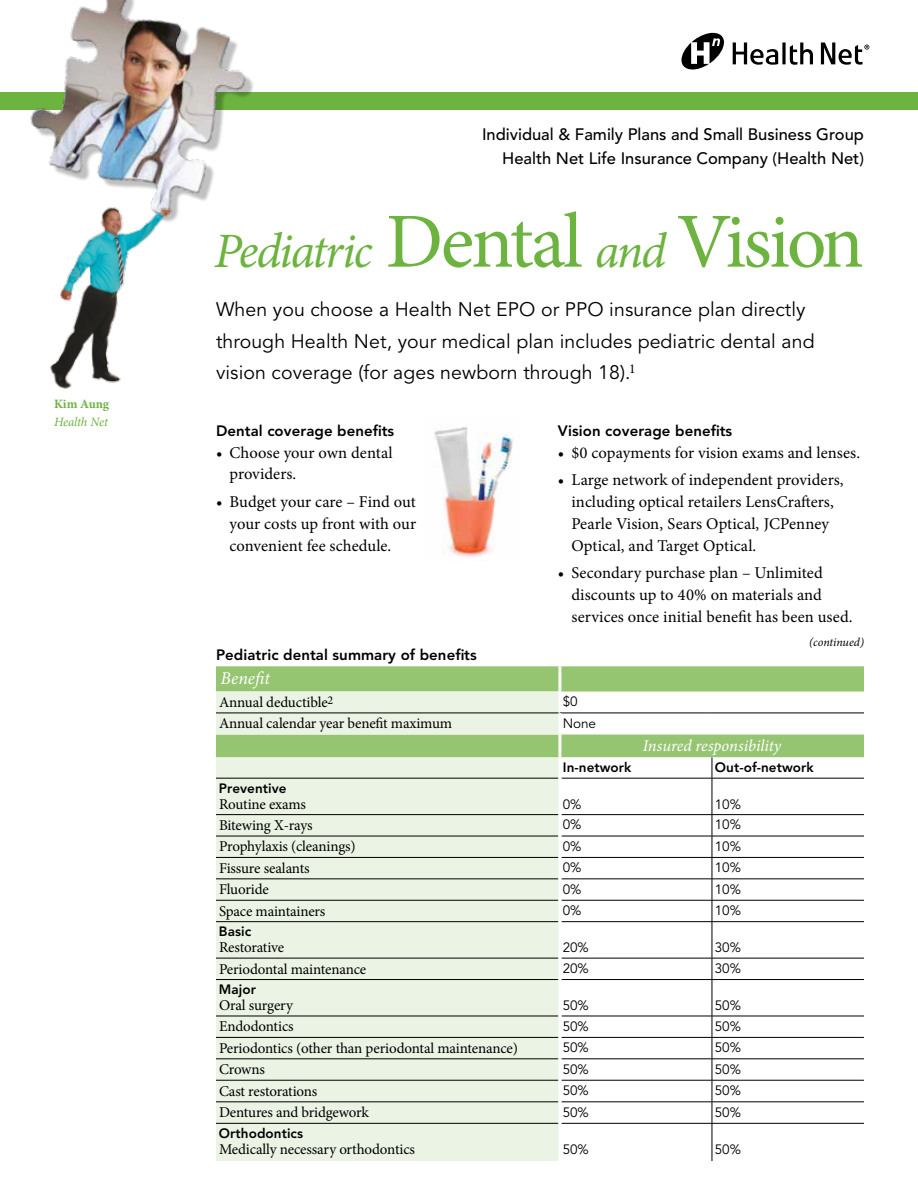
<style>
.page{position:relative;width:918px;height:1188px;background:#fff}
.page>*{position:absolute;margin:0;border:0;box-sizing:border-box;transform-origin:0 0}
.t1{font:italic 49.5px "Minion Pro";letter-spacing:-.045em;color:#6cb33f}
.t2{font:19.5px/31.5px "Avenir LT Std";letter-spacing:.005em;color:#000}
.t3{font:italic 18px "Minion Pro";letter-spacing:.005em;color:#fff}
.t4{font:16.5px/21.8px "Minion Pro";letter-spacing:.005em;color:#000}
.t5{font:500 16.5px/24px "Avenir LT Std";color:#000;text-align:right}
.t6{font:italic 16.5px "Minion Pro";letter-spacing:-.005em;color:#fff}
.t7{font:15px "Minion Pro";letter-spacing:-.01em;color:#000}
.t8{font:800 15px "Avenir LT Std";letter-spacing:.005em;color:#000}
.t9{font:13.5px "Avenir LT Std";letter-spacing:-.01em;color:#000}
.t10{font:800 13.5px "Avenir LT Std";letter-spacing:.005em;color:#000}
.t11{font:italic 12.75px "Minion Pro";letter-spacing:-.01em;color:#6cb33f}
.t12{font:700 12.75px "Minion Pro";letter-spacing:-.005em;color:#6cb33f}
.t13{font:italic 12px "Minion Pro";letter-spacing:-.005em;color:#000}
.s1{font-style:normal;font-size:78px}
</style>
<div class="page">
<div style="left:0;top:92px;width:918px;height:18px;background:#6cb33f"></div>
<img style="left:30px;top:0;width:223px;height:201px">
<img style="left:45px;top:199px;width:134px;height:190px">
<svg style="left:681px;top:33px;width:43px;height:36px"></svg>
<svg style="left:733px;top:42px;width:80px;height:23px"></svg>
<svg style="left:821px;top:42px;width:48px;height:23px"></svg>
<svg style="left:216px;top:666px;width:648px;height:91px;fill:#96c572"></svg>
<svg style="left:216px;top:692px;width:342px;height:469px;background:#e3eddc"></svg>
<hr style="left:216px;top:713px;width:344px;height:1px;background:#000">
<hr style="left:216px;top:778px;width:342px;height:1px;background:#000">
<hr style="left:561px;top:778px;width:151px;height:1px;background:#000">
<hr style="left:712px;top:778px;width:152px;height:1px;background:#000">
<hr style="left:216px;top:814px;width:342px;height:1px;background:#000">
<hr style="left:561px;top:814px;width:151px;height:1px;background:#000">
<hr style="left:712px;top:814px;width:152px;height:1px;background:#000">
<hr style="left:216px;top:836px;width:342px;height:1px;background:#000">
<hr style="left:561px;top:836px;width:151px;height:1px;background:#000">
<hr style="left:712px;top:836px;width:152px;height:1px;background:#000">
<hr style="left:216px;top:857px;width:342px;height:1px;background:#000">
<hr style="left:561px;top:857px;width:151px;height:1px;background:#000">
<hr style="left:712px;top:857px;width:152px;height:1px;background:#000">
<hr style="left:216px;top:879px;width:342px;height:1px;background:#000">
<hr style="left:561px;top:879px;width:151px;height:1px;background:#000">
<hr style="left:712px;top:879px;width:152px;height:1px;background:#000">
<hr style="left:216px;top:900px;width:342px;height:1px;background:#000">
<hr style="left:561px;top:900px;width:151px;height:1px;background:#000">
<hr style="left:712px;top:900px;width:152px;height:1px;background:#000">
<hr style="left:216px;top:921px;width:342px;height:1px;background:#000">
<hr style="left:561px;top:921px;width:151px;height:1px;background:#000">
<hr style="left:712px;top:921px;width:152px;height:1px;background:#000">
<hr style="left:216px;top:958px;width:342px;height:1px;background:#000">
<hr style="left:561px;top:958px;width:151px;height:1px;background:#000">
<hr style="left:712px;top:958px;width:152px;height:1px;background:#000">
<hr style="left:216px;top:979px;width:342px;height:1px;background:#000">
<hr style="left:561px;top:979px;width:151px;height:1px;background:#000">
<hr style="left:712px;top:979px;width:152px;height:1px;background:#000">
<hr style="left:216px;top:1016px;width:342px;height:1px;background:#000">
<hr style="left:561px;top:1016px;width:151px;height:1px;background:#000">
<hr style="left:712px;top:1016px;width:152px;height:1px;background:#000">
<hr style="left:216px;top:1037px;width:342px;height:1px;background:#000">
<hr style="left:561px;top:1037px;width:151px;height:1px;background:#000">
<hr style="left:712px;top:1037px;width:152px;height:1px;background:#000">
<hr style="left:216px;top:1059px;width:342px;height:1px;background:#000">
<hr style="left:561px;top:1059px;width:151px;height:1px;background:#000">
<hr style="left:712px;top:1059px;width:152px;height:1px;background:#000">
<hr style="left:216px;top:1080px;width:342px;height:1px;background:#000">
<hr style="left:561px;top:1080px;width:151px;height:1px;background:#000">
<hr style="left:712px;top:1080px;width:152px;height:1px;background:#000">
<hr style="left:216px;top:1102px;width:342px;height:1px;background:#000">
<hr style="left:561px;top:1102px;width:151px;height:1px;background:#000">
<hr style="left:712px;top:1102px;width:152px;height:1px;background:#000">
<hr style="left:216px;top:1123px;width:342px;height:1px;background:#000">
<hr style="left:561px;top:1123px;width:151px;height:1px;background:#000">
<hr style="left:712px;top:1123px;width:152px;height:1px;background:#000">
<hr style="left:558px;top:666px;width:3px;height:26px;background:#fff">
<svg style="left:561px;top:757px;width:303px;height:21px"></svg>
<hr style="left:712px;top:778px;width:1px;height:36px;background:#000">
<svg style="left:712px;top:815px;width:1px;height:106px"></svg>
<hr style="left:712px;top:922px;width:1px;height:36px;background:#000">
<svg style="left:712px;top:958px;width:1px;height:21px"></svg>
<hr style="left:712px;top:980px;width:1px;height:36px;background:#000">
<svg style="left:712px;top:1016px;width:1px;height:107px"></svg>
<hr style="left:712px;top:1124px;width:1px;height:37px;background:#000">
<hr style="left:558px;top:692px;width:3px;height:21px;background:#fff">
<hr style="left:560px;top:713px;width:152px;height:1px;background:#000">
<hr style="left:712px;top:713px;width:152px;height:1px;background:#000">
<hr style="left:558px;top:713px;width:3px;height:22px;background:#fff">
<hr style="left:558px;top:735px;width:3px;height:22px;background:#fff">
<img style="left:434px;top:427px;width:79px;height:130px">
<p class="t12" style="left:54px;top:395px;width:57px">Kim Aung</p>
<p class="t11" style="left:54px;top:413px;width:55px">Health Net</p>
<p class="t5" style="left:482px;top:123px;width:383px">Individual &amp; Family Plans and Small Business Group<br>Health Net Life Insurance Company (Health Net)</p>
<h1 class="t1" style="left:214px;top:217px;width:651px">Pediatric <span class="s1">Dental</span> and <span class="s1">Vision</span></h1>
<p class="t2" style="left:216px;top:295px;width:600px">When you choose a Health Net EPO or PPO insurance plan directly through Health Net, your medical plan includes pediatric dental and vision coverage (for ages newborn through 18).<sup>1</sup></p>
<p class="t8" style="left:216px;top:422px;width:180px">Dental coverage benefits</p>
<p class="t4" style="left:229px;top:442px;width:165px;text-indent:-13px">• Choose your own dental providers.</p>
<p class="t4" style="left:229px;top:491px;width:188px;text-align:justify;text-indent:-13px">• Budget your care – Find out your costs up front with our convenient fee schedule.</p>
<p class="t8" style="left:558px;top:422px;width:176px">Vision coverage benefits</p>
<p class="t4" style="left:558px;top:442px;width:304px">• $0 copayments for vision exams and lenses.</p>
<p class="t4" style="left:571px;top:469px;width:274px;text-indent:-13px">• Large network of independent providers, including optical retailers LensCrafters, Pearle Vision, Sears Optical, JCPenney Optical, and Target Optical.</p>
<p class="t4" style="left:571px;top:562px;width:283px;text-indent:-13px">• Secondary purchase plan – Unlimited discounts up to 40% on materials and services once initial benefit has been used.</p>
<p class="t8" style="left:216px;top:646px;width:262px">Pediatric dental summary of benefits</p>
<p class="t3" style="left:220px;top:666px;width:51px">Benefit</p>
<p class="t7" style="left:219px;top:692px;width:116px">Annual deductible<sup>2</sup></p>
<p class="t9" style="left:563px;top:694px;width:16px">$0</p>
<p class="t7" style="left:219px;top:714px;width:235px">Annual calendar year benefit maximum</p>
<p class="t9" style="left:563px;top:715px;width:35px">None</p>
<p class="t13" style="left:809px;top:634px;width:56px">(continued)</p>
<p class="t6" style="left:643px;top:734px;width:140px">Insured responsibility</p>
<p class="t10" style="left:563px;top:759px;width:70px">In-network</p>
<p class="t10" style="left:715px;top:759px;width:100px">Out-of-network</p>
<p class="t10" style="left:219px;top:780px;width:69px">Preventive</p>
<p class="t7" style="left:219px;top:794px;width:88px">Routine exams</p>
<p class="t9" style="left:563px;top:796px;width:20px">0%</p>
<p class="t9" style="left:715px;top:796px;width:27px">10%</p>
<p class="t7" style="left:219px;top:815px;width:95px">Bitewing X-rays</p>
<p class="t9" style="left:563px;top:817px;width:20px">0%</p>
<p class="t9" style="left:715px;top:817px;width:27px">10%</p>
<p class="t7" style="left:219px;top:837px;width:138px">Prophylaxis (cleanings)</p>
<p class="t9" style="left:563px;top:838px;width:20px">0%</p>
<p class="t9" style="left:715px;top:838px;width:27px">10%</p>
<p class="t7" style="left:219px;top:858px;width:92px">Fissure sealants</p>
<p class="t9" style="left:563px;top:860px;width:20px">0%</p>
<p class="t9" style="left:715px;top:860px;width:27px">10%</p>
<p class="t7" style="left:219px;top:879px;width:51px">Fluoride</p>
<p class="t9" style="left:563px;top:881px;width:20px">0%</p>
<p class="t9" style="left:715px;top:881px;width:27px">10%</p>
<p class="t7" style="left:219px;top:901px;width:108px">Space maintainers</p>
<p class="t9" style="left:563px;top:903px;width:20px">0%</p>
<p class="t9" style="left:715px;top:903px;width:27px">10%</p>
<p class="t10" style="left:219px;top:924px;width:34px">Basic</p>
<p class="t7" style="left:219px;top:937px;width:67px">Restorative</p>
<p class="t9" style="left:563px;top:940px;width:27px">20%</p>
<p class="t9" style="left:715px;top:940px;width:27px">30%</p>
<p class="t7" style="left:219px;top:959px;width:149px">Periodontal maintenance</p>
<p class="t9" style="left:563px;top:960px;width:27px">20%</p>
<p class="t9" style="left:715px;top:960px;width:27px">30%</p>
<p class="t10" style="left:219px;top:982px;width:39px">Major</p>
<p class="t7" style="left:219px;top:995px;width:75px">Oral surgery</p>
<p class="t9" style="left:563px;top:998px;width:27px">50%</p>
<p class="t9" style="left:715px;top:998px;width:27px">50%</p>
<p class="t7" style="left:219px;top:1017px;width:76px">Endodontics</p>
<p class="t9" style="left:563px;top:1018px;width:27px">50%</p>
<p class="t9" style="left:715px;top:1018px;width:27px">50%</p>
<p class="t7" style="left:219px;top:1038px;width:300px">Periodontics (other than periodontal maintenance)</p>
<p class="t9" style="left:563px;top:1040px;width:27px">50%</p>
<p class="t9" style="left:715px;top:1040px;width:27px">50%</p>
<p class="t7" style="left:219px;top:1059px;width:47px">Crowns</p>
<p class="t9" style="left:563px;top:1061px;width:27px">50%</p>
<p class="t9" style="left:715px;top:1061px;width:27px">50%</p>
<p class="t7" style="left:219px;top:1081px;width:100px">Cast restorations</p>
<p class="t9" style="left:563px;top:1083px;width:27px">50%</p>
<p class="t9" style="left:715px;top:1083px;width:27px">50%</p>
<p class="t7" style="left:219px;top:1102px;width:152px">Dentures and bridgework</p>
<p class="t9" style="left:563px;top:1104px;width:27px">50%</p>
<p class="t9" style="left:715px;top:1104px;width:27px">50%</p>
<p class="t10" style="left:219px;top:1125px;width:86px">Orthodontics</p>
<p class="t7" style="left:219px;top:1139px;width:198px">Medically necessary orthodontics</p>
<p class="t9" style="left:563px;top:1141px;width:27px">50%</p>
<p class="t9" style="left:715px;top:1141px;width:27px">50%</p>
</div>
